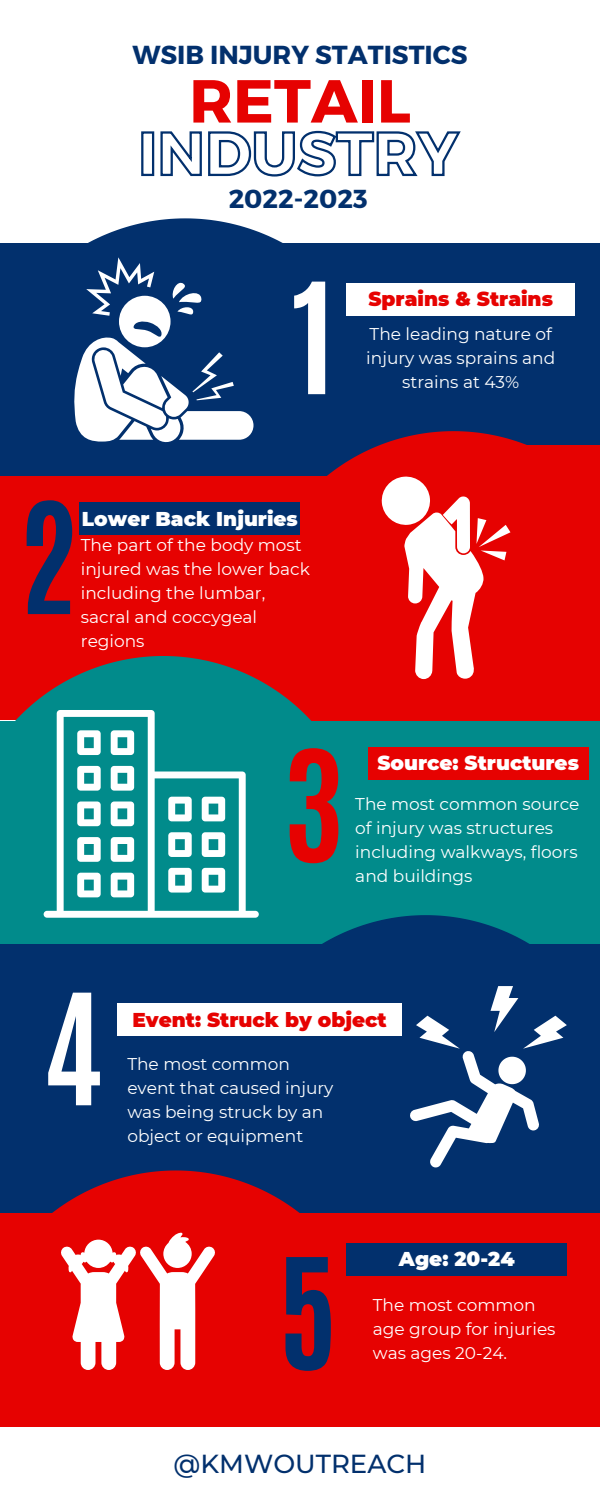
<style>
.page{position:relative;width:600px;height:1500px;background:#fff}
.page>*{position:absolute;margin:0;border:0;box-sizing:border-box;transform-origin:0 0}
.t1{font:700 130.9px "Antonio";color:#fff}
.t2{font:700 130.9px "Antonio";color:#02306d}
.t3{font:700 130.9px "Antonio";color:#e60201}
.t4{font:700 60.6px "Montserrat";color:#e60201}
.t5{font:700 26px "Montserrat";color:#02306d}
.t6{font:500 26px "Montserrat";color:#02306d}
.t7{font:900 20px "Montserrat";color:#fff}
.t8{font:900 20px "Montserrat";color:#e60201}
.t9{font:17px/24px "Montserrat";color:#fff}
</style>
<div class="page">
<div style="left:0;top:445px;width:600px;height:275px;background:#e60201"></div>
<div style="left:0;top:244px;width:600px;height:201px;background:#02306d"></div>
<svg style="left:0;top:218px;width:390px;height:258px"></svg>
<svg style="left:252px;top:431px;width:348px;height:290px"></svg>
<div style="left:0;top:721px;width:600px;height:264px;background:#018b8b"></div>
<svg style="left:15px;top:656px;width:350px;height:260px"></svg>
<div style="left:0;top:944px;width:600px;height:283px;background:#02306d"></div>
<svg style="left:259px;top:915px;width:271px;height:29px;fill:#02306d"></svg>
<div style="left:0;top:1213px;width:600px;height:214px;background:#e60201"></div>
<svg style="left:52px;top:1170px;width:325px;height:106px;fill:#e60201"></svg>
<div style="left:346px;top:283px;width:229px;height:32px;background:#fff"></div>
<div style="left:117px;top:1003px;width:285px;height:33px;background:#fff"></div>
<div style="left:347px;top:1243px;width:220px;height:32px;background:#02306d"></div>
<div style="left:80px;top:503px;width:220px;height:32px;background:#02306d"></div>
<div style="left:368px;top:747px;width:220px;height:32px;background:#e60201"></div>
<svg style="left:73px;top:257px;width:180px;height:187px"></svg>
<svg style="left:381px;top:476px;width:129px;height:203px"></svg>
<svg style="left:44px;top:710px;width:215px;height:208px"></svg>
<svg style="left:410px;top:986px;width:157px;height:182px"></svg>
<svg style="left:60px;top:1233px;width:156px;height:137px"></svg>
<svg style="left:141px;top:130px;width:320px;height:47px"></svg>
<p class="t5" style="left:132px;top:37px;width:337px">WSIB INJURY STATISTICS</p>
<p class="t4" style="left:189px;top:62px;width:223px">RETAIL</p>
<p class="t5" style="left:229px;top:182px;width:140px">2022-2023</p>
<p class="t1" style="left:292px;top:245px;width:45px">1</p>
<p class="t8" style="left:369px;top:287px;width:186px">Sprains &amp; Strains</p>
<p class="t9" style="left:366px;top:322px;width:190px;text-align:center">The leading nature of injury was sprains and strains at 43%</p>
<p class="t2" style="left:18px;top:464px;width:62px">2</p>
<p class="t7" style="left:82px;top:507px;width:218px">Lower Back Injuries</p>
<p class="t9" style="left:81px;top:533px;width:231px">The part of the body most injured was the lower back including the lumbar, sacral and coccygeal regions</p>
<p class="t3" style="left:283px;top:712px;width:63px">3</p>
<p class="t7" style="left:377px;top:751px;width:203px">Source: Structures</p>
<p class="t9" style="left:355px;top:792px;width:226px">The most common source of injury was structures including walkways, floors and buildings</p>
<p class="t1" style="left:42px;top:956px;width:62px">4</p>
<p class="t8" style="left:132px;top:1007px;width:256px">Event: Struck by object</p>
<p class="t9" style="left:127px;top:1051px;width:208px">The most common event that caused injury was being struck by an object or equipment</p>
<p class="t2" style="left:278px;top:1220px;width:62px">5</p>
<p class="t7" style="left:399px;top:1247px;width:117px">Age: 20-24</p>
<p class="t9" style="left:373px;top:1293px;width:184px">The most common age group for injuries was ages 20-24.</p>
<p class="t6" style="left:174px;top:1448px;width:254px">@KMWOUTREACH</p>
</div>
